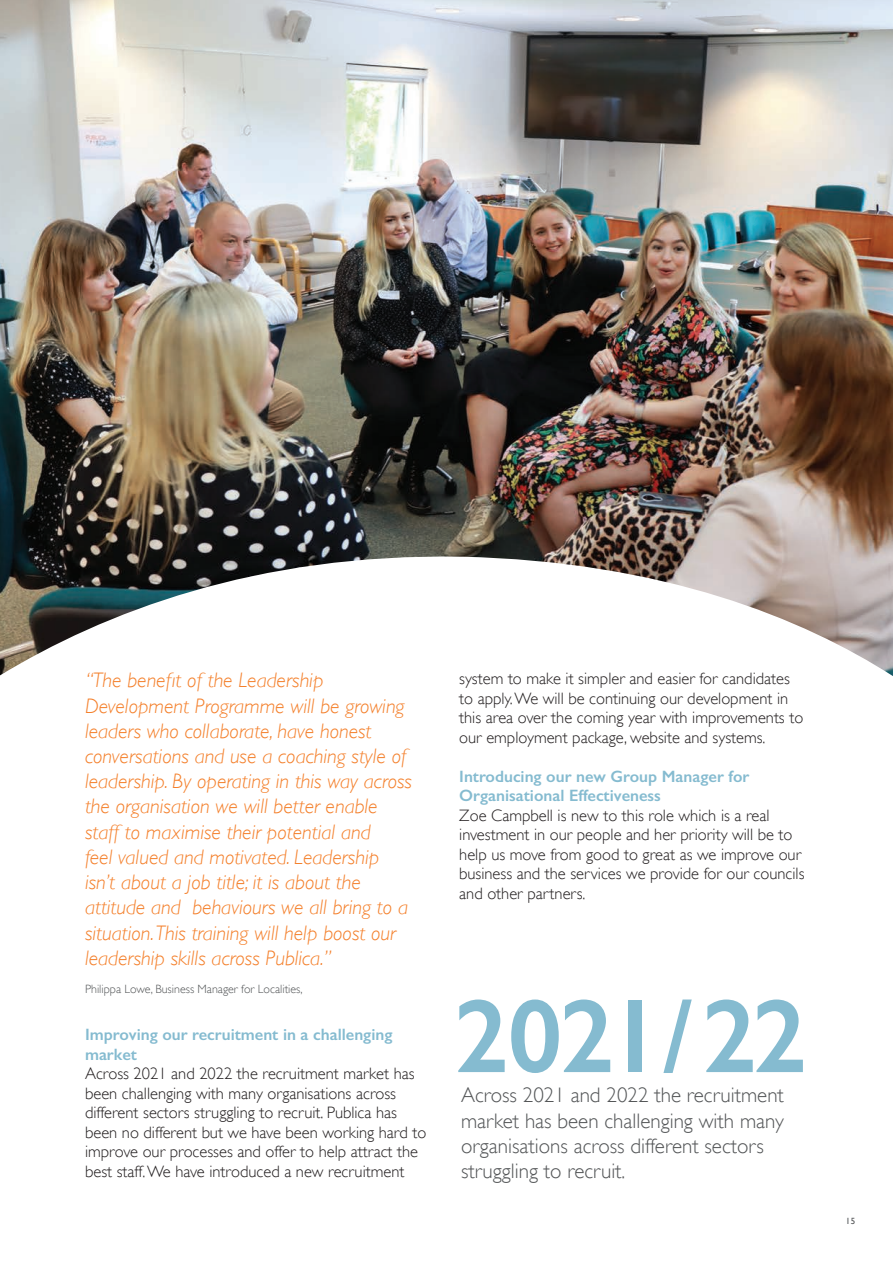
<style>
.page{position:relative;width:893px;height:1263px;background:#fff}
.page>*{position:absolute;margin:0;border:0;box-sizing:border-box;transform-origin:0 0}
.t1{font:600 105px "Gill Sans";letter-spacing:-.04em;color:#85bbd0}
.t2{font:italic 300 21px/25.2px "Gill Sans";color:#f47f2a}
.t3{font:300 21px/25.2px "Gill Sans";color:#535557}
.t4{font:300 16.5px/19.5px "Gill Sans";color:#231f20}
.t5{font:600 16.5px/19.5px "Gill Sans";color:#85bbd0}
.t6{font:300 12px "Gill Sans";color:#535557}
.t7{font:9px "Gill Sans";color:#535557}
</style>
<div class="page">
<img style="left:0;top:0;width:893px;height:676px">
<p class="t2" style="left:85px;top:668px;width:328px">“The benefit of the Leadership Development Programme will be growing leaders who collaborate, have honest conversations and use a coaching style of leadership. By operating in this way across the organisation we will better enable staff to maximise their potential and<br>feel valued and motivated. Leadership isn’t about a job title; it is about the attitude and behaviours we all bring to a situation. This training will help boost our leadership skills across Publica.”</p>
<p class="t6" style="left:85px;top:982px;width:219px">Philippa Lowe, Business Manager for Localities,</p>
<p class="t5" style="left:85px;top:1025px;width:309px">Improving our recruitment in a challenging market</p>
<p class="t4" style="left:85px;top:1064px;width:343px">Across 2021 and 2022 the recruitment market has been challenging with many organisations across different sectors struggling to recruit. Publica has been no different but we have been working hard to improve our processes and offer to help attract the best staff. We have introduced a new recruitment</p>
<p class="t4" style="left:459px;top:669px;width:346px">system to make it simpler and easier for candidates to apply. We will be continuing our development in this area over the coming year with improvements to our employment package, website and systems.</p>
<p class="t5" style="left:459px;top:766px;width:292px">Introducing our new Group Manager for<br>Organisational Effectiveness</p>
<p class="t4" style="left:459px;top:806px;width:347px">Zoe Campbell is new to this role which is a real investment in our people and her priority will be to help us move from good to great as we improve our business and the services we provide for our councils and other partners.</p>
<h1 class="t1" style="left:454px;top:973px;width:355px">2021/22</h1>
<p class="t3" style="left:461px;top:1083px;width:324px">Across 2021 and 2022 the recruitment market has been challenging with many organisations across different sectors struggling to recruit.</p>
<p class="t7" style="left:846px;top:1215px;width:11px">15</p>
</div>
